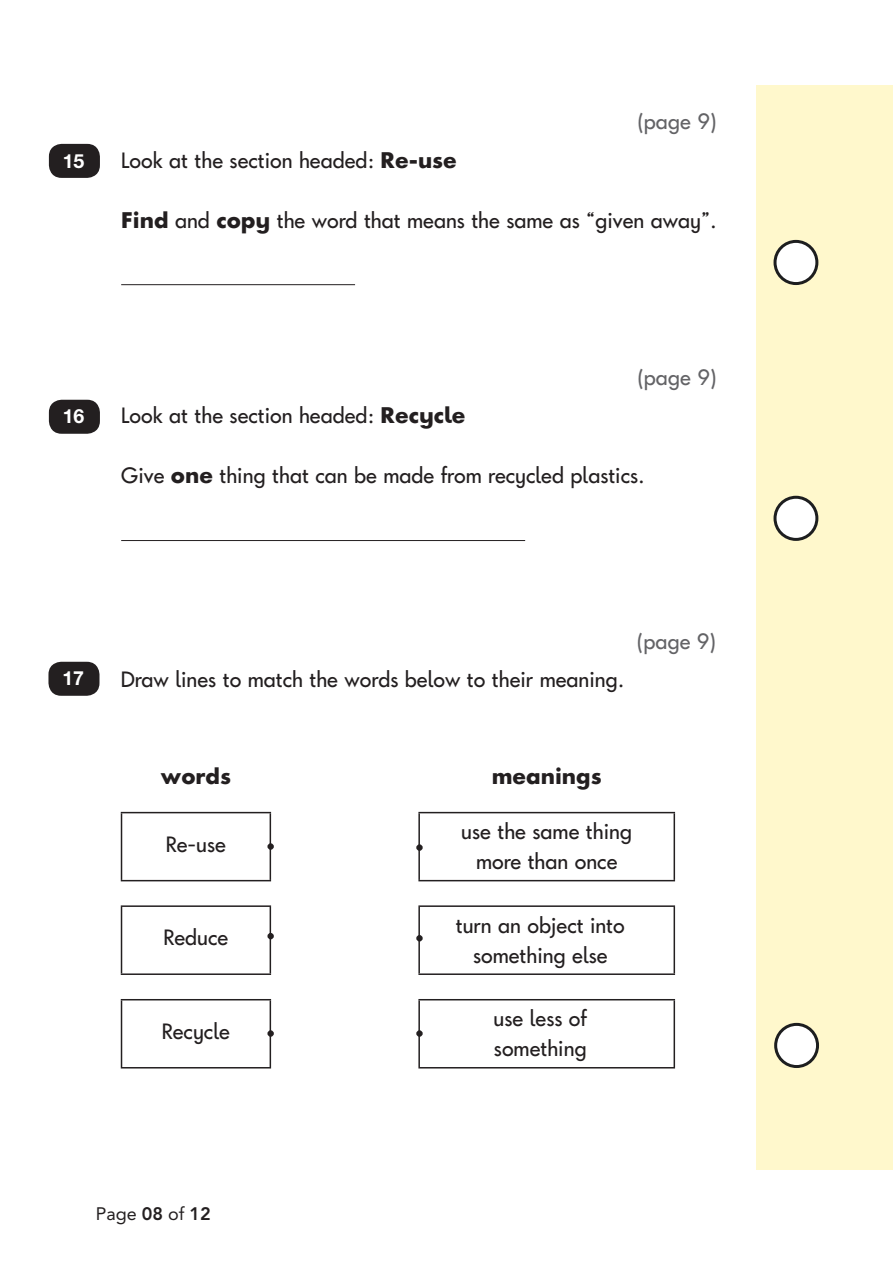
<style>
.page{position:relative;width:893px;height:1263px;background:#fff}
.page>*{position:absolute;margin:0;border:0;box-sizing:border-box;transform-origin:0 0}
.t1{font:22.5px/30px "Keystageone";color:#231f20;text-align:center}
.t2{font:22.5px "Keystageone";color:#636366}
.t3{font:700 22.5px "Keystageone";color:#231f20}
.t4{font:700 19.5px "Helvetica Neue LT Std";color:#fff}
.t5{font:18px "Avenir LT Std";color:#231f20}
.s1{font-weight:700}
.s2{font-weight:800}
</style>
<div class="page">
<div style="left:757px;top:85px;width:136px;height:1084px;background:#fff8cc"></div>
<hr style="left:121px;top:284px;width:234px;height:1px;background:#231f20">
<div style="left:775px;top:241px;width:42px;height:43px;background:#fff;border-radius:50%"></div>
<div style="left:773px;top:240px;width:45px;height:45px;border:3px solid #1d1e1f;border-radius:50%"></div>
<div style="left:49px;top:144px;width:51px;height:34px;background:#231f20;border-radius:13px"></div>
<hr style="left:121px;top:540px;width:404px;height:1px;background:#231f20">
<div style="left:775px;top:497px;width:42px;height:42px;background:#fff;border-radius:50%"></div>
<div style="left:773px;top:496px;width:45px;height:45px;border:3px solid #1d1e1f;border-radius:50%"></div>
<div style="left:49px;top:400px;width:51px;height:34px;background:#231f20;border-radius:13px"></div>
<hr style="left:121px;top:812px;width:150px;height:1px;background:#231f20">
<hr style="left:121px;top:813px;width:1px;height:67px;background:#231f20">
<hr style="left:270px;top:813px;width:1px;height:67px;background:#231f20">
<hr style="left:121px;top:880px;width:150px;height:1px;background:#231f20">
<hr style="left:121px;top:905px;width:150px;height:2px;background:#231f20">
<hr style="left:121px;top:907px;width:1px;height:66px;background:#231f20">
<hr style="left:270px;top:907px;width:1px;height:66px;background:#231f20">
<hr style="left:121px;top:973px;width:150px;height:2px;background:#231f20">
<hr style="left:121px;top:999px;width:150px;height:1px;background:#231f20">
<hr style="left:121px;top:1000px;width:1px;height:67px;background:#231f20">
<hr style="left:270px;top:1000px;width:1px;height:67px;background:#231f20">
<hr style="left:121px;top:1067px;width:150px;height:1px;background:#231f20">
<hr style="left:418px;top:812px;width:257px;height:1px;background:#231f20">
<hr style="left:418px;top:813px;width:2px;height:67px;background:#231f20">
<hr style="left:674px;top:813px;width:1px;height:67px;background:#231f20">
<hr style="left:418px;top:880px;width:257px;height:1px;background:#231f20">
<hr style="left:418px;top:905px;width:257px;height:2px;background:#231f20">
<hr style="left:418px;top:907px;width:2px;height:66px;background:#231f20">
<hr style="left:674px;top:907px;width:1px;height:66px;background:#231f20">
<hr style="left:418px;top:973px;width:257px;height:2px;background:#231f20">
<hr style="left:418px;top:999px;width:257px;height:1px;background:#231f20">
<hr style="left:418px;top:1000px;width:2px;height:67px;background:#231f20">
<hr style="left:674px;top:1000px;width:1px;height:67px;background:#231f20">
<hr style="left:418px;top:1067px;width:257px;height:1px;background:#231f20">
<div style="left:267px;top:843px;width:7px;height:7px;border:2px solid #231f20;border-radius:50%"></div>
<div style="left:416px;top:844px;width:7px;height:7px;border:2px solid #231f20;border-radius:50%"></div>
<div style="left:267px;top:933px;width:7px;height:6px;border:2px solid #231f20;border-radius:50%"></div>
<div style="left:416px;top:935px;width:7px;height:6px;border:2px solid #231f20;border-radius:50%"></div>
<div style="left:267px;top:1030px;width:7px;height:7px;border:2px solid #231f20;border-radius:50%"></div>
<div style="left:416px;top:1030px;width:7px;height:7px;border:2px solid #231f20;border-radius:50%"></div>
<div style="left:48px;top:662px;width:51px;height:34px;background:#231f20;border-radius:13px"></div>
<div style="left:776px;top:1024px;width:41px;height:42px;background:#fff;border-radius:50%"></div>
<div style="left:774px;top:1023px;width:45px;height:45px;border:3px solid #1d1e1f;border-radius:50%"></div>
<p class="t4" style="left:63px;top:149px;width:23px">15</p>
<p class="t1" style="left:121px;top:146px;width:337px">Look at the section headed: <span class="s1">Re-use</span></p>
<p class="t2" style="left:637px;top:111px;width:81px">(page 9)</p>
<p class="t1" style="left:121px;top:206px;width:597px"><span class="s1">Find</span> and <span class="s1">copy</span> the word that means the same as “given away”.</p>
<p class="t4" style="left:63px;top:404px;width:23px">16</p>
<p class="t2" style="left:637px;top:367px;width:81px">(page 9)</p>
<p class="t1" style="left:121px;top:402px;width:346px">Look at the section headed: <span class="s1">Recycle</span></p>
<p class="t1" style="left:121px;top:462px;width:525px">Give <span class="s1">one</span> thing that can be made from recycled plastics.</p>
<p class="t4" style="left:62px;top:666px;width:23px">17</p>
<p class="t1" style="left:121px;top:666px;width:505px">Draw lines to match the words below to their meaning.</p>
<p class="t2" style="left:637px;top:631px;width:81px">(page 9)</p>
<p class="t3" style="left:161px;top:766px;width:72px">words</p>
<p class="t3" style="left:492px;top:766px;width:111px">meanings</p>
<p class="t1" style="left:166px;top:831px;width:61px">Re-use</p>
<p class="t1" style="left:163px;top:924px;width:66px">Reduce</p>
<p class="t1" style="left:162px;top:1018px;width:69px">Recycle</p>
<p class="t1" style="left:461px;top:818px;width:172px">use the same thing more than once</p>
<p class="t1" style="left:456px;top:911px;width:170px">turn an object into something else</p>
<p class="t1" style="left:494px;top:1005px;width:95px;text-align:left">use less of something</p>
<p class="t5" style="left:96px;top:1204px;width:117px">Page <span class="s2">08</span> of <span class="s2">12</span></p>
</div>
